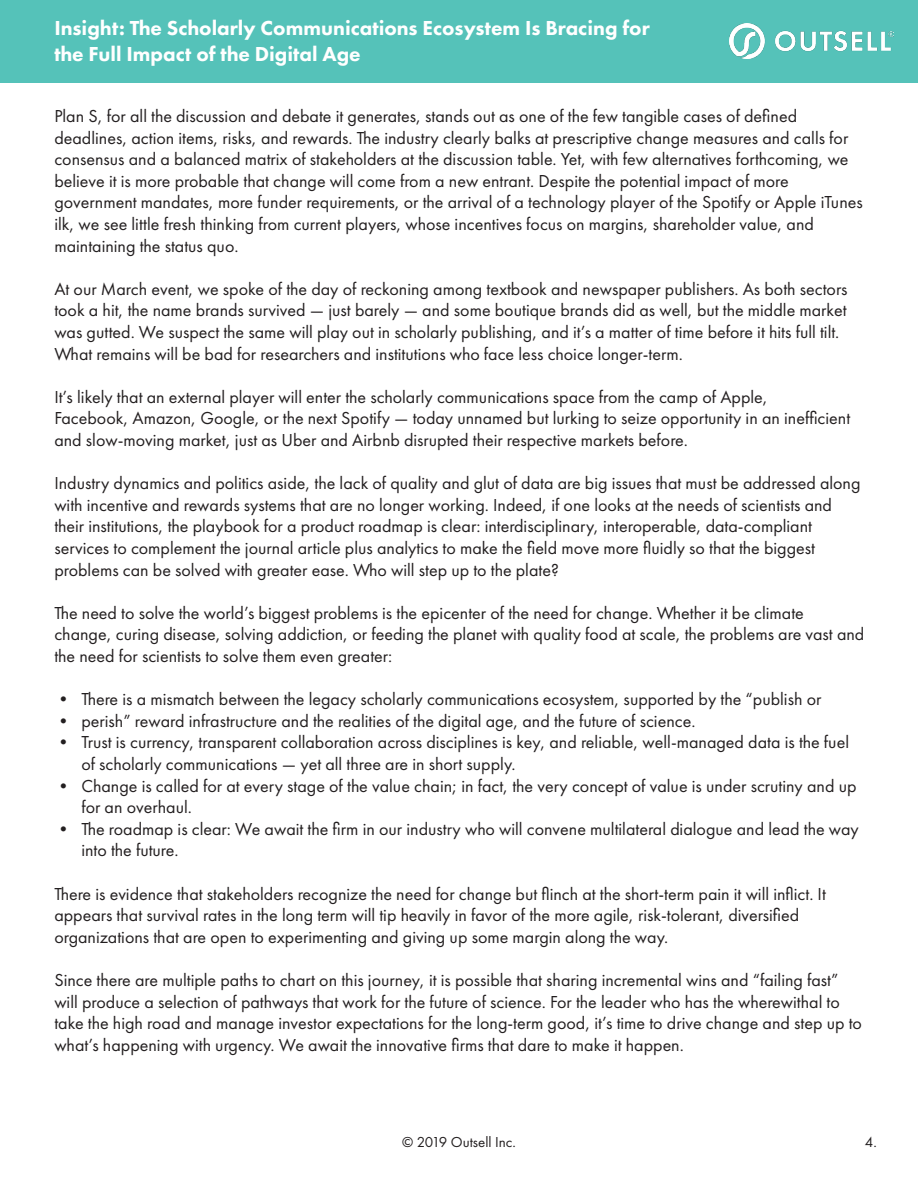
<style>
.page{position:relative;width:918px;height:1188px;background:#fff}
.page>*{position:absolute;margin:0;border:0;box-sizing:border-box;transform-origin:0 0}
.t1{font:800 21px/25.2px "Futura PT";color:#fff}
.t2{font:18px/21.6px "Futura PT";color:#231f20}
.t3{font:15px "Futura PT";color:#231f20}
</style>
<div class="page">
<div style="left:1px;top:0;width:917px;height:82px;background:#55c2b9"></div>
<img style="left:729px;top:23px;width:164px;height:36px">
<p class="t1" style="left:54px;top:15px;width:597px">Insight: The Scholarly Communications Ecosystem Is Bracing for</p>
<p class="t1" style="left:54px;top:41px;width:308px">the Full Impact of the Digital Age</p>
<p class="t1" style="left:53px;top:17px;width:515px">Peer Review: A Central Ele e t of the Researcher Role but Significantly Impacted by G ography</p>
<p class="t2" style="left:54px;top:105px;width:744px">Plan S, for all the discussion and debate it generates, stands out as one of the few tangible cases of defined</p>
<p class="t2" style="left:54px;top:127px;width:796px;text-align:justify">deadlines, action items, risks, and rewards. The industry clearly balks at prescriptive change measures and calls for consensus and a balanced matrix of stakeholders at the discussion table. Yet, with few alternatives forthcoming, we believe it is more probable that change will come from a new entrant. Despite the potential impact of more</p>
<p class="t2" style="left:54px;top:192px;width:810px">government mandates, more funder requirements, or the arrival of a technology player of the Spotify or Apple iTunes ilk, we see little fresh thinking from current players, whose incentives focus on margins, shareholder value, and</p>
<p class="t2" style="left:54px;top:235px;width:186px">maintaining the status quo.</p>
<p class="t2" style="left:54px;top:278px;width:795px">At our March event, we spoke of the day of reckoning among textbook and newspaper publishers. As both sectors took a hit, the name brands survived — just barely — and some boutique brands did as well, but the middle market was gutted. We suspect the same will play out in scholarly publishing, and it’s a matter of time before it hits full tilt.<br>What remains will be bad for researchers and institutions who face less choice longer-term.</p>
<p class="t2" style="left:54px;top:386px;width:715px">It’s likely that an external player will enter the scholarly communications space from the camp of Apple,</p>
<p class="t2" style="left:54px;top:408px;width:797px">Facebook, Amazon, Google, or the next Spotify — today unnamed but lurking to seize opportunity in an inefficient and slow-moving market, just as Uber and Airbnb disrupted their respective markets before.</p>
<p class="t2" style="left:54px;top:472px;width:808px">Industry dynamics and politics aside, the lack of quality and glut of data are big issues that must be addressed along with incentive and rewards systems that are no longer working. Indeed, if one looks at the needs of scientists and their institutions, the playbook for a product roadmap is clear: interdisciplinary, interoperable, data-compliant</p>
<p class="t2" style="left:54px;top:537px;width:762px">services to complement the journal article plus analytics to make the field move more fluidly so that the biggest</p>
<p class="t2" style="left:54px;top:559px;width:506px">problems can be solved with greater ease. Who will step up to the plate?</p>
<p class="t2" style="left:54px;top:602px;width:812px">The need to solve the world’s biggest problems is the epicenter of the need for change. Whether it be climate change, curing disease, solving addiction, or feeding the planet with quality food at scale, the problems are vast and the need for scientists to solve them even greater:</p>
<p class="t2" style="left:54px;top:688px;width:769px">• There is a mismatch between the legacy scholarly communications ecosystem, supported by the “publish or</p>
<p class="t2" style="left:54px;top:710px;width:643px">• perish” reward infrastructure and the realities of the digital age, and the future of science.</p>
<p class="t2" style="left:81px;top:732px;width:769px;text-indent:-27px">• Trust is currency, transparent collaboration across disciplines is key, and reliable, well-managed data is the fuel of scholarly communications — yet all three are in short supply.</p>
<p class="t2" style="left:81px;top:775px;width:777px;text-indent:-27px">• Change is called for at every stage of the value chain; in fact, the very concept of value is under scrutiny and up for an overhaul.</p>
<p class="t2" style="left:81px;top:818px;width:779px;text-indent:-27px">• The roadmap is clear: We await the firm in our industry who will convene multilateral dialogue and lead the way into the future.</p>
<p class="t2" style="left:54px;top:883px;width:773px">There is evidence that stakeholders recognize the need for change but flinch at the short-term pain it will inflict. It</p>
<p class="t2" style="left:54px;top:904px;width:746px">appears that survival rates in the long term will tip heavily in favor of the more agile, risk-tolerant, diversified</p>
<p class="t2" style="left:54px;top:926px;width:615px">organizations that are open to experimenting and giving up some margin along the way.</p>
<p class="t2" style="left:54px;top:969px;width:809px">Since there are multiple paths to chart on this journey, it is possible that sharing incremental wins and “failing fast” will produce a selection of pathways that work for the future of science. For the leader who has the wherewithal to take the high road and manage investor expectations for the long-term good, it’s time to drive change and step up to what’s happening with urgency. We await the innovative firms that dare to make it happen.</p>
<p class="t3" style="left:402px;top:1133px;width:115px">© 2019 Outsell Inc.</p>
<p class="t3" style="left:865px;top:1133px;width:13px">4.</p>
</div>
